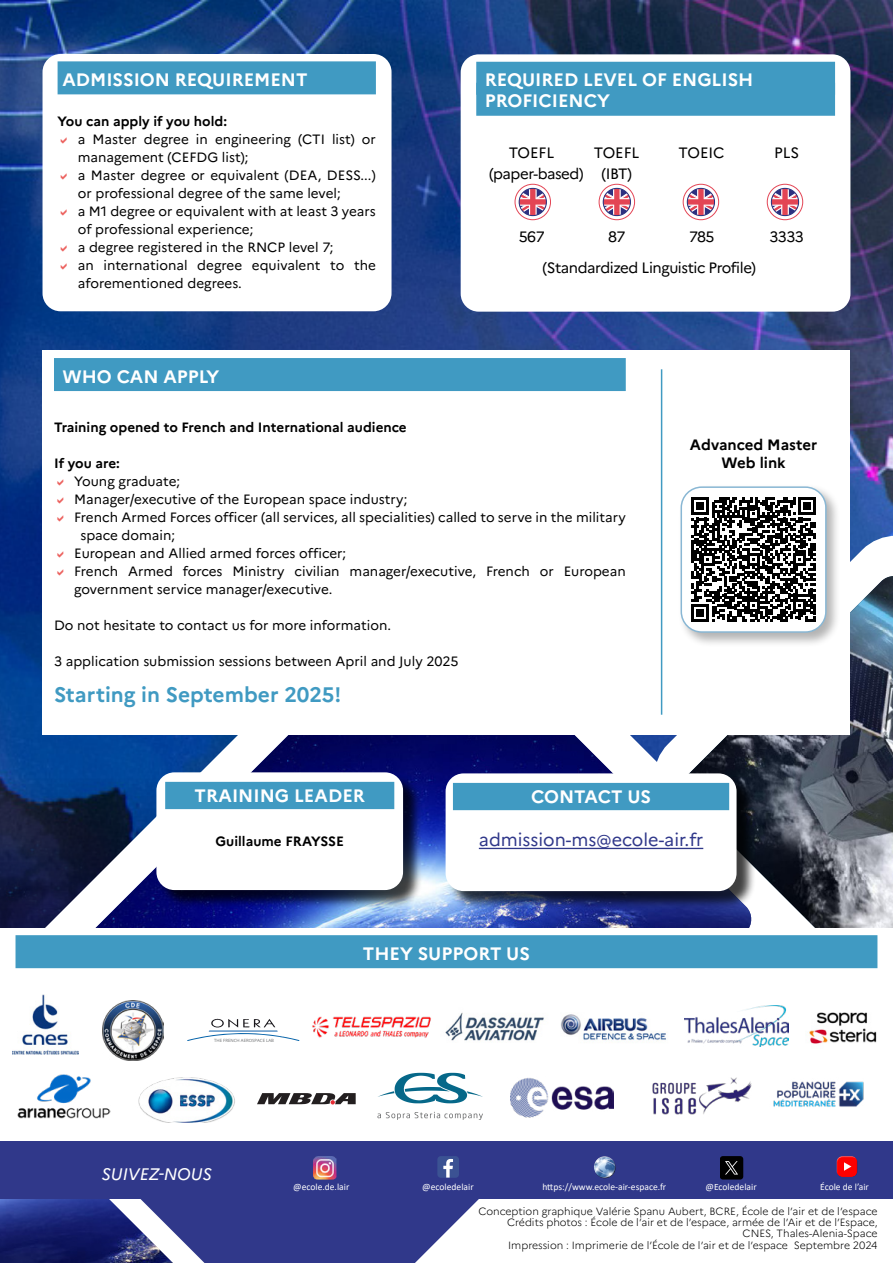
<style>
.page{position:relative;width:893px;height:1263px;background:#fff}
.page>*{position:absolute;margin:0;border:0;box-sizing:border-box;transform-origin:0 0}
.t1{font:700 21px "Marianne";color:#409ac2}
.t2{font:700 18px/21px "Marianne";color:#fff}
.t3{font:18px "Marianne";color:#30388a}
.t4{font:italic 16.65px "Marianne";color:#fff}
.t5{font:15px "Marianne";letter-spacing:-.03em;color:#000}
.t6{font:700 15px/18px "Marianne";color:#000;text-align:center}
.t7{font:13.5px/18px "Marianne";color:#000}
.t8{font:700 13.5px "Marianne";color:#000}
.t9{font:300 10.5px/11.2px "Marianne";color:#000;text-align:right}
.t10{font:9.6px "Calibri";color:#fff}
.t11{font:4.35px "Open Sans";color:#6c6e70}
</style>
<div class="page">
<img style="left:0;top:0;width:893px;height:501px">
<svg style="left:850px;top:478px;width:43px;height:84px"></svg>
<img style="left:753px;top:576px;width:140px;height:352px">
<svg style="left:0;top:598px;width:479px;height:665px;background:#454d92"></svg>
<img style="left:0;top:599px;width:753px;height:329px">
<div style="left:0;top:1076px;width:893px;height:123px;background:#30388a"></div>
<img style="left:313px;top:1156px;width:23px;height:23px">
<div style="left:593px;top:1155px;width:24px;height:16px;background:#fff;opacity:.75"></div>
<div style="left:593px;top:1159px;width:24px;height:21px;background:#000;opacity:.75"></div>
<svg style="left:720px;top:1156px;width:23px;height:23px"></svg>
<div style="left:835px;top:1155px;width:23px;height:19px;background:#fff;opacity:.75"></div>
<div style="left:835px;top:1158px;width:23px;height:20px;background:#000;opacity:.75"></div>
<svg style="left:844px;top:1162px;width:7px;height:9px"></svg>
<div style="left:437px;top:1156px;width:22px;height:22px;background:#3b5293;border-radius:3px"></div>
<svg style="left:443px;top:1159px;width:10px;height:18px"></svg>
<div style="left:43px;top:350px;width:807px;height:384px;background:#fff"></div>
<div style="left:54px;top:358px;width:572px;height:33px;background:#409ac2"></div>
<div style="left:678px;top:484px;width:163px;height:163px;background:#000;opacity:.3"></div>
<div style="left:681px;top:487px;width:145px;height:145px;background:#fff;border-radius:20px"></div>
<svg style="left:691px;top:497px;width:125px;height:125px"></svg>
<div style="left:680px;top:486px;width:147px;height:147px;border:2px solid #89b7d4;border-radius:20px"></div>
<hr style="left:661px;top:369px;width:1px;height:346px;background:#409ac2">
<div style="left:43px;top:54px;width:349px;height:257px;background:#fff;border-radius:18px"></div>
<div style="left:58px;top:61px;width:318px;height:33px;background:#409ac2"></div>
<div style="left:461px;top:54px;width:389px;height:258px;background:#fff;border-radius:18px"></div>
<div style="left:476px;top:62px;width:359px;height:33px;background:#409ac2"></div>
<div style="left:476px;top:83px;width:359px;height:33px;background:#409ac2"></div>
<svg style="left:515px;top:184px;width:35px;height:36px"></svg>
<div style="left:515px;top:184px;width:36px;height:36px;border:1px solid #e34555;border-radius:50%"></div>
<svg style="left:519px;top:188px;width:27px;height:28px"></svg>
<div style="left:519px;top:188px;width:28px;height:28px;border:1px solid #2a327f;border-radius:50%"></div>
<svg style="left:599px;top:184px;width:36px;height:36px"></svg>
<div style="left:599px;top:184px;width:36px;height:36px;border:1px solid #e34555;border-radius:50%"></div>
<svg style="left:603px;top:188px;width:27px;height:28px"></svg>
<div style="left:603px;top:188px;width:28px;height:28px;border:1px solid #2a327f;border-radius:50%"></div>
<svg style="left:683px;top:184px;width:36px;height:36px"></svg>
<div style="left:683px;top:184px;width:36px;height:36px;border:1px solid #e34555;border-radius:50%"></div>
<svg style="left:687px;top:188px;width:27px;height:28px"></svg>
<div style="left:687px;top:188px;width:28px;height:28px;border:1px solid #2a327f;border-radius:50%"></div>
<svg style="left:767px;top:184px;width:36px;height:36px"></svg>
<div style="left:767px;top:184px;width:36px;height:36px;border:1px solid #e34555;border-radius:50%"></div>
<svg style="left:771px;top:188px;width:28px;height:28px"></svg>
<div style="left:771px;top:188px;width:28px;height:28px;border:1px solid #2a327f;border-radius:50%"></div>
<div style="left:0;top:928px;width:893px;height:213px;background:#fff"></div>
<div style="left:16px;top:935px;width:861px;height:33px;background:#409ac2"></div>
<img style="left:102px;top:1000px;width:61px;height:61px">
<img style="left:12px;top:995px;width:67px;height:59px">
<img style="left:652px;top:1077px;width:100px;height:38px">
<img style="left:445px;top:1012px;width:99px;height:29px">
<img style="left:312px;top:1016px;width:119px;height:22px">
<img style="left:807px;top:1012px;width:70px;height:32px">
<img style="left:17px;top:1075px;width:93px;height:43px">
<img style="left:138px;top:1077px;width:97px;height:45px">
<svg style="left:378px;top:1073px;width:105px;height:30px"></svg>
<svg style="left:377px;top:1112px;width:106px;height:8px"></svg>
<img style="left:510px;top:1078px;width:104px;height:40px">
<svg style="left:187px;top:1019px;width:112px;height:22px"></svg>
<img style="left:685px;top:1005px;width:104px;height:42px">
<div style="left:158px;top:774px;width:264px;height:135px;background:#000;opacity:.75"></div>
<div style="left:156px;top:772px;width:247px;height:118px;background:#fff;border-radius:18px"></div>
<div style="left:165px;top:782px;width:229px;height:27px;background:#409ac2"></div>
<div style="left:447px;top:775px;width:309px;height:135px;background:#000;opacity:.75"></div>
<div style="left:446px;top:773px;width:290px;height:118px;background:#fff;border-radius:18px"></div>
<div style="left:453px;top:783px;width:276px;height:27px;background:#409ac2"></div>
<hr style="left:479px;top:848px;width:224px;height:1px;background:#30388a">
<img style="left:560px;top:1014px;width:106px;height:27px">
<svg style="left:257px;top:1093px;width:99px;height:11px"></svg>
<img style="left:773px;top:1081px;width:91px;height:26px">
<h2 class="t2" style="left:62px;top:69px;width:247px">ADMISSION REQUIREMENT</h2>
<p class="t8" style="left:58px;top:113px;width:171px">You can apply if you hold:</p>
<p class="t7" style="left:78px;top:130px;width:300px">a Master degree in engineering (CTI list) or management (CEFDG list);<br>a Master degree or equivalent (DEA, DESS...) or professional degree of the same level;<br>a M1 degree or equivalent with at least 3 years of professional experience;<br>a degree registered in the RNCP level 7;<br>an international degree equivalent to the aforementioned degrees.</p>
<h2 class="t2" style="left:485px;top:69px;width:270px">REQUIRED LEVEL OF ENGLISH<br>PROFICIENCY</h2>
<p class="t5" style="left:509px;top:143px;width:47px">TOEFL</p>
<p class="t5" style="left:594px;top:143px;width:47px">TOEFL</p>
<p class="t5" style="left:679px;top:143px;width:47px">TOEIC</p>
<p class="t5" style="left:774px;top:143px;width:27px">PLS</p>
<p class="t5" style="left:489px;top:164px;width:145px">(paper-based) (IBT)</p>
<p class="t5" style="left:519px;top:227px;width:27px">567</p>
<p class="t5" style="left:608px;top:227px;width:19px">87</p>
<p class="t5" style="left:689px;top:227px;width:27px">785</p>
<p class="t5" style="left:769px;top:227px;width:36px">3333</p>
<p class="t5" style="left:542px;top:259px;width:215px">(Standardized Linguistic Profile)</p>
<h2 class="t2" style="left:63px;top:366px;width:158px">WHO CAN APPLY</h2>
<p class="t8" style="left:54px;top:419px;width:354px">Training opened to French and International audience</p>
<p class="t8" style="left:54px;top:455px;width:67px">If you are:</p>
<p class="t7" style="left:74px;top:472px;width:108px">Young graduate;</p>
<p class="t7" style="left:74px;top:490px;width:335px">Manager/executive of the European space industry;</p>
<p class="t7" style="left:74px;top:508px;width:553px">French Armed Forces officer (all services, all specialities) called to serve in the military</p>
<p class="t7" style="left:80px;top:526px;width:96px">space domain;</p>
<p class="t7" style="left:74px;top:544px;width:273px">European and Allied armed forces officer;</p>
<p class="t7" style="left:74px;top:562px;width:553px">French Armed forces Ministry civilian manager/executive, French or European</p>
<p class="t7" style="left:74px;top:580px;width:260px">government service manager/executive.</p>
<p class="t7" style="left:54px;top:616px;width:339px">Do not hesitate to contact us for more information.</p>
<p class="t7" style="left:54px;top:652px;width:406px">3 application submission sessions between April and July 2025</p>
<h1 class="t1" style="left:54px;top:682px;width:289px">Starting in September 2025!</h1>
<p class="t6" style="left:690px;top:436px;width:129px">Advanced Master<br>Web link</p>
<h2 class="t2" style="left:195px;top:785px;width:172px">TRAINING LEADER</h2>
<p class="t8" style="left:215px;top:833px;width:130px">Guillaume FRAYSSE</p>
<h2 class="t2" style="left:531px;top:786px;width:122px">CONTACT US</h2>
<h2 class="t3" style="left:479px;top:829px;width:226px">admission-ms@ecole-air.fr</h2>
<p class="t11" style="left:214px;top:1037px;width:61px">THE FRENCH AEROSPACE LAB</p>
<h2 class="t2" style="left:363px;top:943px;width:169px">THEY SUPPORT US</h2>
<p class="t4" style="left:101px;top:1161px;width:112px">SUIVEZ-NOUS</p>
<p class="t10" style="left:293px;top:1180px;width:58px">@ecole.de.lair</p>
<p class="t10" style="left:422px;top:1180px;width:53px">@ecoledelair</p>
<p class="t10" style="left:542px;top:1180px;width:125px">https://www.ecole-air-espace.fr</p>
<p class="t10" style="left:705px;top:1180px;width:53px">@Ecoledelair</p>
<p class="t10" style="left:820px;top:1180px;width:50px">École de l’air</p>
<p class="t9" style="left:478px;top:1205px;width:401px">Conception graphique Valérie Spanu Aubert, BCRE, École de l’air et de l’espace Crédits photos : École de l’air et de l’espace, armée de l’Air et de l’Espace, CNES, Thales-Alenia-Space<br>Impression : Imprimerie de l’École de l’air et de l’espace Septembre 2024</p>
</div>
